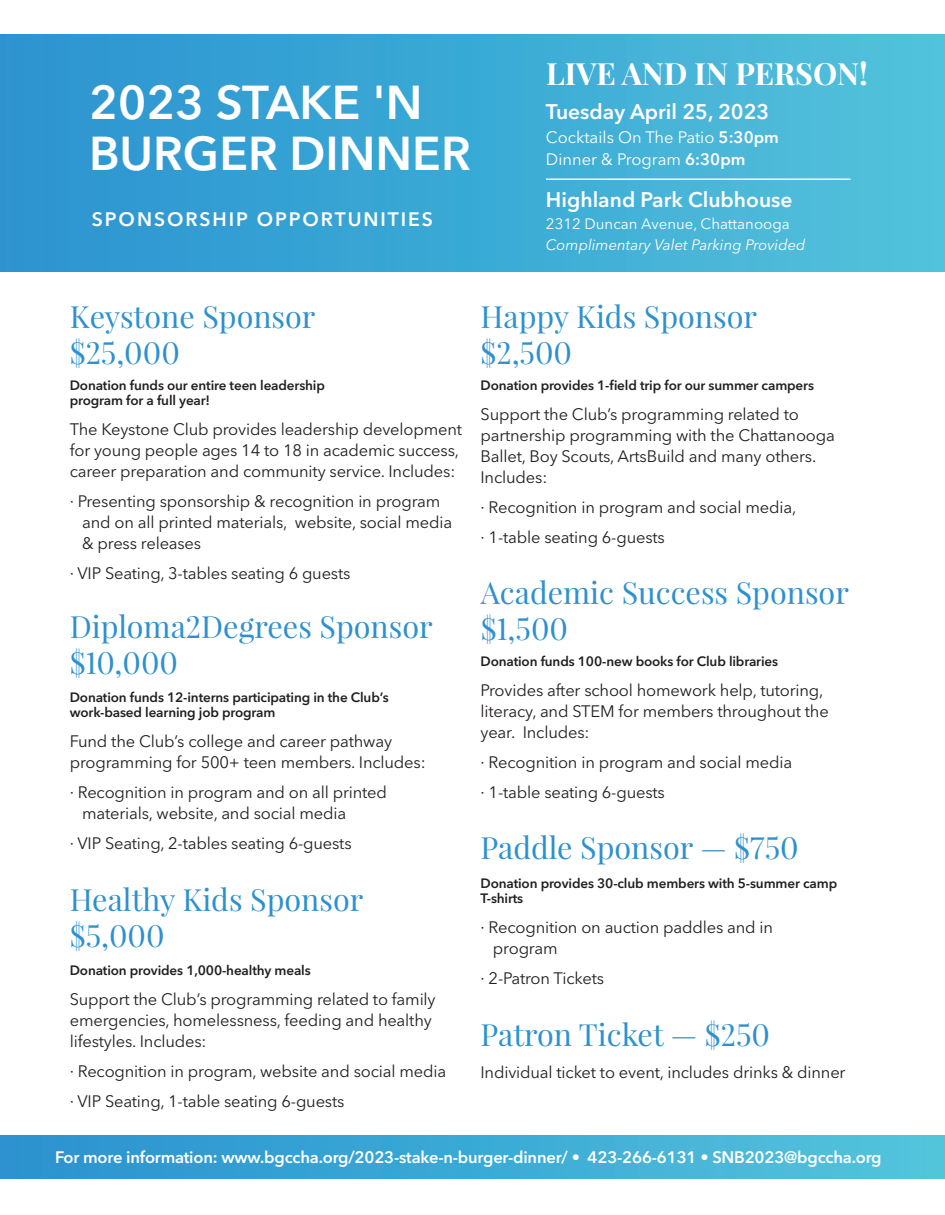
<style>
.page{position:relative;width:945px;height:1215px;background:#fff}
.page>*{position:absolute;margin:0;border:0;box-sizing:border-box;transform-origin:0 0}
.t1{font:600 47.1px/51.3px "Avenir Next LT Pro";color:#fff}
.t2{font:30.6px/36.6px "Playfair Display";color:#2d91cf}
.t3{font:700 30.6px "Playfair Display";color:#fff}
.t4{font:600 21px "Avenir Next LT Pro";color:#fff}
.t5{font:600 19.35px "Avenir Next LT Pro";letter-spacing:.1em;color:#fff}
.t6{font:16.5px/21px "Avenir Next LT Pro";letter-spacing:-.01em;color:#231f20}
.t7{font:600 16.5px "Avenir Next LT Pro";letter-spacing:-.01em;color:#fff}
.t8{font:16.5px/21.6px "Avenir Next LT Pro";color:#fff}
.t9{font:italic 15px "Avenir Next LT Pro";color:#fff}
.t10{font:15px "Avenir Next LT Pro";color:#fff}
.t11{font:600 13.5px/15px "Avenir Next LT Pro";letter-spacing:-.01em;color:#231f20}
.s1{font-weight:600}
</style>
<div class="page">
<div style="left:0;top:1136px;width:945px;height:43px;background:linear-gradient(to right,#2991d0,#53c4dc)"></div>
<div style="left:0;top:34px;width:945px;height:238px;background:linear-gradient(to right,#2a93d0,#51c2db)"></div>
<hr style="left:546px;top:178px;width:304px;height:2px;background:#fff">
<h1 class="t1" style="left:89px;top:76px;width:383px">2023 STAKE 'N<br>BURGER DINNER</h1>
<p class="t5" style="left:92px;top:207px;width:343px">SPONSORSHIP OPPORTUNITIES</p>
<h2 class="t3" style="left:546px;top:54px;width:324px">LIVE AND IN PERSON!</h2>
<p class="t4" style="left:546px;top:99px;width:225px">Tuesday April 25, 2023</p>
<p class="t8" style="left:546px;top:127px;width:234px">Cocktails On The Patio <span class="s1">5:30pm<br></span>Dinner &amp; Program <span class="s1">6:30pm</span></p>
<p class="t4" style="left:546px;top:187px;width:248px">Highland Park Clubhouse</p>
<p class="t10" style="left:546px;top:214px;width:245px">2312 Duncan Avenue, Chattanooga</p>
<p class="t9" style="left:546px;top:236px;width:261px">Complimentary Valet Parking Provided</p>
<h2 class="t2" style="left:70px;top:298px;width:247px">Keystone Sponsor $25,000</h2>
<p class="t11" style="left:70px;top:378px;width:257px">Donation funds our entire teen leadership program for a full year!</p>
<p class="t6" style="left:70px;top:419px;width:394px">The Keystone Club provides leadership development for young people ages 14 to 18 in academic success, career preparation and community service. Includes:</p>
<p class="t6" style="left:82px;top:491px;width:372px;text-indent:-12px">· Presenting sponsorship &amp; recognition in program and on all printed materials, website, social media &amp; press releases</p>
<p class="t6" style="left:70px;top:563px;width:282px">· VIP Seating, 3-tables seating 6 guests</p>
<h2 class="t2" style="left:70px;top:608px;width:364px">Diploma2Degrees Sponsor $10,000</h2>
<p class="t11" style="left:70px;top:690px;width:320px">Donation funds 12-interns participating in the Club’s work-based learning job program</p>
<p class="t6" style="left:70px;top:731px;width:357px">Fund the Club’s college and career pathway programming for 500+ teen members. Includes:</p>
<p class="t6" style="left:82px;top:782px;width:306px;text-indent:-12px">· Recognition in program and on all printed materials, website, and social media</p>
<p class="t6" style="left:70px;top:833px;width:283px">· VIP Seating, 2-tables seating 6-guests</p>
<h2 class="t2" style="left:70px;top:881px;width:295px">Healthy Kids Sponsor $5,000</h2>
<p class="t11" style="left:70px;top:963px;width:243px">Donation provides 1,000-healthy meals</p>
<p class="t6" style="left:70px;top:989px;width:367px">Support the Club’s programming related to family emergencies, homelessness, feeding and healthy lifestyles. Includes:</p>
<p class="t6" style="left:70px;top:1056px;width:378px;line-height:30px">· Recognition in program, website and social media · VIP Seating, 1-table seating 6-guests</p>
<h2 class="t2" style="left:481px;top:298px;width:278px">Happy Kids Sponsor $2,500</h2>
<p class="t11" style="left:481px;top:378px;width:335px">Donation provides 1-field trip for our summer campers</p>
<p class="t6" style="left:481px;top:404px;width:356px">Support the Club’s programming related to partnership programming with the Chattanooga Ballet, Boy Scouts, ArtsBuild and many others.<br>Includes:</p>
<p class="t6" style="left:481px;top:492px;width:317px;line-height:30px">· Recognition in program and social media, · 1-table seating 6-guests</p>
<h2 class="t2" style="left:481px;top:574px;width:370px">Academic Success Sponsor $1,500</h2>
<p class="t11" style="left:481px;top:654px;width:299px">Donation funds 100-new books for Club libraries</p>
<p class="t6" style="left:481px;top:680px;width:350px">Provides after school homework help, tutoring, literacy, and STEM for members throughout the year. Includes:</p>
<p class="t6" style="left:481px;top:747px;width:313px;line-height:30px">· Recognition in program and social media · 1-table seating 6-guests</p>
<h2 class="t2" style="left:481px;top:829px;width:320px">Paddle Sponsor — $750</h2>
<p class="t11" style="left:481px;top:876px;width:358px">Donation provides 30-club members with 5-summer camp<br>T-shirts</p>
<p class="t6" style="left:493px;top:917px;width:282px;text-indent:-12px">· Recognition on auction paddles and in program</p>
<p class="t6" style="left:481px;top:968px;width:125px">· 2-Patron Tickets</p>
<h2 class="t2" style="left:481px;top:1016px;width:291px">Patron Ticket — $250</h2>
<p class="t6" style="left:481px;top:1061px;width:367px">Individual ticket to event, includes drinks &amp; dinner</p>
<p class="t7" style="left:55px;top:1147px;width:828px">For more information: www.bgccha.org/2023-stake-n-burger-dinner/ • 423-266-6131 • SNB2023@bgccha.org</p>
</div>
